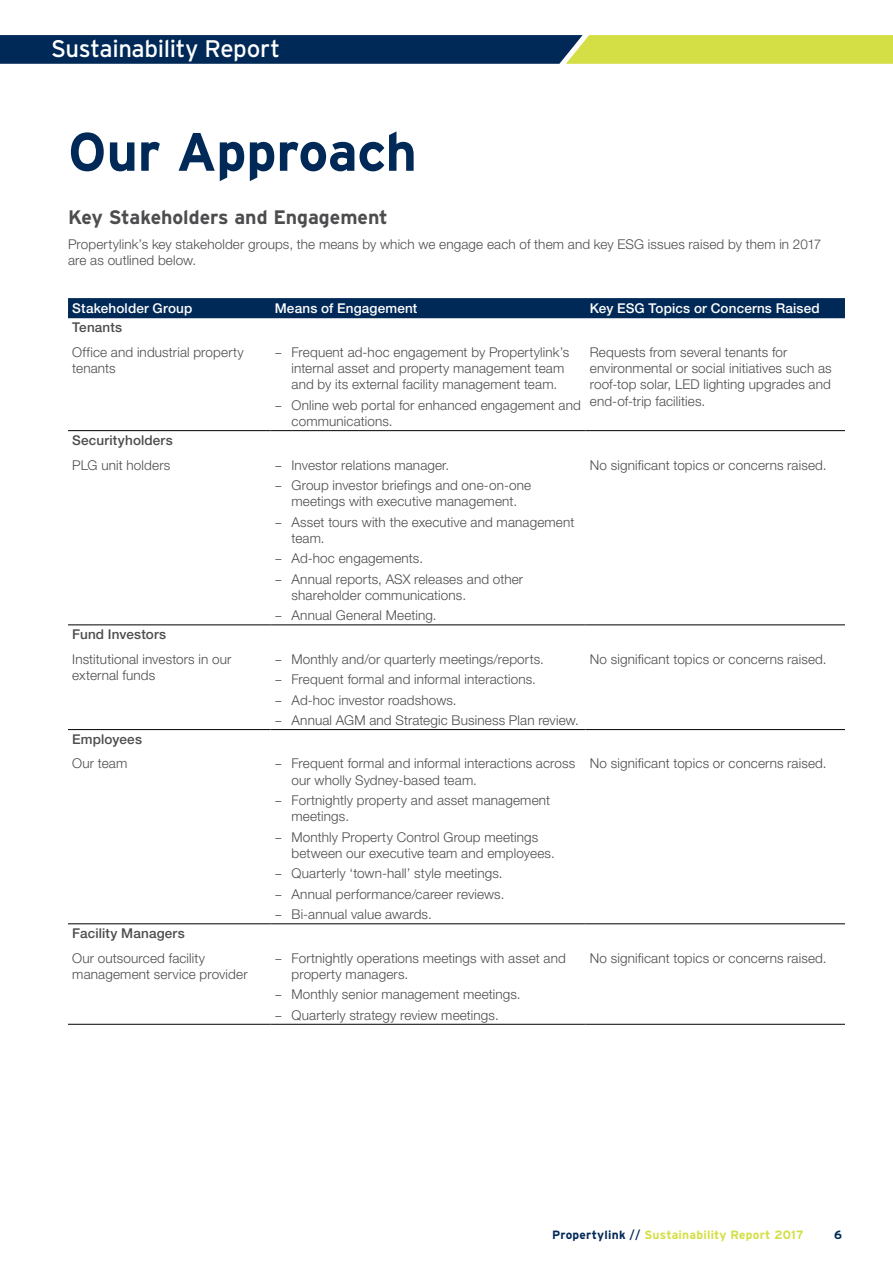
<style>
.page{position:relative;width:893px;height:1263px;background:#fff}
.page>*{position:absolute;margin:0;border:0;box-sizing:border-box;transform-origin:0 0}
.t1{font:700 54px "Interstate";letter-spacing:-.01em;color:#002957}
.t2{font:24px "Interstate";letter-spacing:-.015em;color:#fff}
.t3{font:700 19.5px "Interstate";color:#4d4d4f}
.t4{font:300 13.5px/16.2px "Helvetica Neue LT Std";letter-spacing:.01em;color:#4d4d4f}
.t5{font:500 13.5px "Helvetica Neue LT Std";letter-spacing:.01em;color:#fff}
.t6{font:500 13.5px "Helvetica Neue LT Std";letter-spacing:.01em;color:#4d4d4f}
.t7{font:700 12px "Interstate";letter-spacing:.02em;color:#d3df44}
.t8{font:700 12px "Interstate";color:#002957}
.s1{font-family:"Myriad Pro";font-weight:400}
.s2{color:#002957}
.s3{font-weight:400;color:#002957}
</style>
<div class="page">
<svg style="left:0;top:35px;width:893px;height:29px;background:#4e6c53"></svg>
<div style="left:68px;top:298px;width:777px;height:20px;background:#002957"></div>
<hr style="left:68px;top:430px;width:203px;height:1px;background:#000">
<hr style="left:271px;top:430px;width:315px;height:1px;background:#000">
<hr style="left:586px;top:430px;width:259px;height:1px;background:#000">
<hr style="left:68px;top:625px;width:203px;height:1px;background:#000">
<hr style="left:271px;top:625px;width:315px;height:1px;background:#000">
<hr style="left:586px;top:625px;width:259px;height:1px;background:#000">
<hr style="left:68px;top:729px;width:203px;height:1px;background:#000">
<hr style="left:271px;top:729px;width:315px;height:1px;background:#000">
<hr style="left:586px;top:729px;width:259px;height:1px;background:#000">
<hr style="left:68px;top:923px;width:203px;height:1px;background:#000">
<hr style="left:271px;top:923px;width:315px;height:1px;background:#000">
<hr style="left:586px;top:923px;width:259px;height:1px;background:#000">
<hr style="left:68px;top:1024px;width:203px;height:1px;background:#000">
<hr style="left:271px;top:1024px;width:315px;height:1px;background:#000">
<hr style="left:586px;top:1024px;width:259px;height:1px;background:#000">
<h2 class="t2" style="left:51px;top:36px;width:230px">Sustainability Report</h2>
<h1 class="t1" style="left:68px;top:122px;width:350px">Our Approach</h1>
<h3 class="t3" style="left:68px;top:206px;width:321px">Key Stakeholders and Engagement</h3>
<p class="t4" style="left:68px;top:235px;width:755px">Propertylink’s key stakeholder groups, the means by which we engage each of them and key ESG issues raised by them in 2017 are as outlined below.</p>
<p class="t5" style="left:72px;top:300px;width:122px">Stakeholder Group</p>
<p class="t5" style="left:275px;top:300px;width:144px">Means of Engagement</p>
<p class="t5" style="left:590px;top:300px;width:231px">Key ESG Topics or Concerns Raised</p>
<p class="t6" style="left:72px;top:319px;width:51px">Tenants</p>
<p class="t4" style="left:72px;top:344px;width:173px">Office and industrial property tenants</p>
<p class="t4" style="left:292px;top:344px;width:279px;text-indent:-16px"><span class="s1">–</span> Frequent ad-hoc engagement by Propertylink’s internal asset and property management team and by its external facility management team.</p>
<p class="t4" style="left:292px;top:397px;width:291px;text-indent:-16px"><span class="s1">–</span> Online web portal for enhanced engagement and communications.</p>
<p class="t4" style="left:590px;top:344px;width:243px">Requests from several tenants for environmental or social initiatives such as roof-top solar, LED lighting upgrades and end-of-trip facilities.</p>
<p class="t6" style="left:72px;top:432px;width:102px">Securityholders</p>
<p class="t4" style="left:72px;top:456px;width:100px">PLG unit holders</p>
<p class="t4" style="left:275px;top:456px;width:176px"><span class="s1">–</span> Investor relations manager.</p>
<p class="t4" style="left:275px;top:477px;width:258px;text-align:center"><span class="s1">–</span> Group investor briefings and one-on-one meetings with executive management.</p>
<p class="t4" style="left:292px;top:513px;width:284px;text-indent:-16px"><span class="s1">–</span> Asset tours with the executive and management team.</p>
<p class="t4" style="left:275px;top:550px;width:150px"><span class="s1">–</span> Ad-hoc engagements.</p>
<p class="t4" style="left:292px;top:570px;width:233px;text-indent:-16px"><span class="s1">–</span> Annual reports, ASX releases and other shareholder communications.</p>
<p class="t4" style="left:275px;top:607px;width:163px"><span class="s1">–</span> Annual General Meeting.</p>
<p class="t6" style="left:72px;top:626px;width:95px">Fund Investors</p>
<p class="t4" style="left:72px;top:650px;width:161px">Institutional investors in our external funds</p>
<p class="t4" style="left:275px;top:650px;width:270px"><span class="s1">–</span> Monthly and/or quarterly meetings/reports.</p>
<p class="t4" style="left:275px;top:671px;width:262px"><span class="s1">–</span> Frequent formal and informal interactions.</p>
<p class="t4" style="left:275px;top:691px;width:183px"><span class="s1">–</span> Ad-hoc investor roadshows.</p>
<p class="t4" style="left:275px;top:712px;width:305px"><span class="s1">–</span> Annual AGM and Strategic Business Plan review.</p>
<p class="t6" style="left:72px;top:731px;width:71px">Employees</p>
<p class="t4" style="left:72px;top:755px;width:57px">Our team</p>
<p class="t4" style="left:292px;top:755px;width:285px;text-indent:-16px"><span class="s1">–</span> Frequent formal and informal interactions across our wholly Sydney-based team.</p>
<p class="t4" style="left:292px;top:792px;width:260px;text-indent:-16px"><span class="s1">–</span> Fortnightly property and asset management meetings.</p>
<p class="t4" style="left:292px;top:828px;width:265px;text-indent:-16px"><span class="s1">–</span> Monthly Property Control Group meetings between our executive team and employees.</p>
<p class="t4" style="left:275px;top:865px;width:229px"><span class="s1">–</span> Quarterly ‘town-hall’ style meetings.</p>
<p class="t4" style="left:275px;top:886px;width:231px"><span class="s1">–</span> Annual performance/career reviews.</p>
<p class="t4" style="left:275px;top:906px;width:158px"><span class="s1">–</span> Bi-annual value awards.</p>
<p class="t6" style="left:72px;top:925px;width:114px">Facility Managers</p>
<p class="t4" style="left:72px;top:949px;width:177px">Our outsourced facility management service provider</p>
<p class="t4" style="left:292px;top:949px;width:276px;text-indent:-16px"><span class="s1">–</span> Fortnightly operations meetings with asset and property managers.</p>
<p class="t4" style="left:275px;top:986px;width:247px"><span class="s1">–</span> Monthly senior management meetings.</p>
<p class="t4" style="left:275px;top:1006px;width:225px"><span class="s1">–</span> Quarterly strategy review meetings.</p>
<p class="t4" style="left:590px;top:456px;width:238px">No significant topics or concerns raised.</p>
<p class="t4" style="left:590px;top:650px;width:238px">No significant topics or concerns raised.</p>
<p class="t4" style="left:590px;top:755px;width:238px">No significant topics or concerns raised.</p>
<p class="t4" style="left:590px;top:949px;width:238px">No significant topics or concerns raised.</p>
<p class="t7" style="left:552px;top:1227px;width:253px"><span class="s2">Propertylink</span> <span class="s3">//</span> Sustainability Report 2017</p>
<p class="t8" style="left:834px;top:1227px;width:9px">6</p>
</div>
